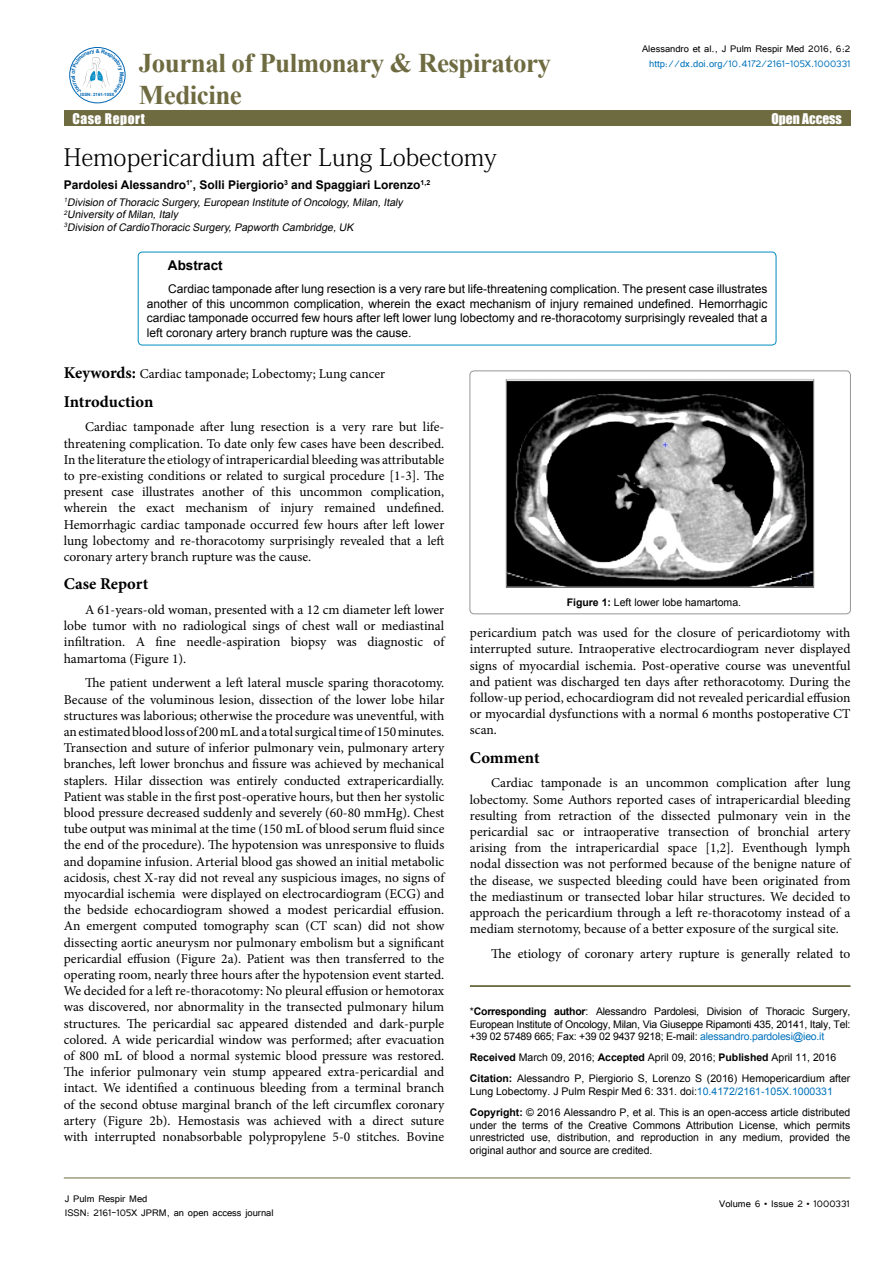
<style>
.page{position:relative;width:893px;height:1263px;background:#fff}
.page>*{position:absolute;margin:0;border:0;box-sizing:border-box;transform-origin:0 0}
.t1{font:700 27px/32.4px "Times New Roman";letter-spacing:-.02em;color:#6e6b41}
.t2{font:24px "Adobe Fangsong Std";color:#000}
.t3{font:700 16.5px "Minion Pro";color:#000}
.t4{font:13.5px/16.2px "Minion Pro";letter-spacing:-.005em;color:#000;text-align:justify}
.t5{font:13.5px "Impact";letter-spacing:.04em;color:#fff}
.t6{font:13.5px "Impact";color:#fff}
.t7{font:700 13.5px "Arial";color:#000}
.t8{font:12px/14.4px "Arial";color:#000;text-align:justify}
.t9{font:12px/14.4px "Tunga";color:#000}
.t10{font:700 12px "Arial";color:#000}
.t11{font:12px "Tunga";color:#0072bc}
.t12{font:10.5px/12.6px "Arial";color:#000;text-align:justify}
.t13{font:italic 10.5px/12.6px "Arial";color:#000}
.t14{font:700 4.35px "Arial";color:#0066b3}
.s1{font-weight:700;font-size:16.5px}
.s2{font-weight:700}
.s3{color:#0072bc}
</style>
<div class="page">
<hr style="left:64px;top:1178px;width:786px;height:1px;background:#6e6b41">
<div style="left:69px;top:47px;width:56px;height:56px;border:1px solid #0066b3;border-radius:50%"></div>
<div style="left:64px;top:111px;width:786px;height:15px;background:#6e6b41"></div>
<hr style="left:470px;top:986px;width:380px;height:1px;background:#6e6b41">
<div style="left:138px;top:252px;width:638px;height:93px;border:1px solid #008bbf;border-radius:4px"></div>
<img style="left:505px;top:379px;width:310px;height:209px">
<svg style="left:782px;top:575px;width:24px;height:12px"></svg>
<div style="left:470px;top:371px;width:380px;height:243px;border:1px solid #939598;border-radius:4px"></div>
<svg style="left:71px;top:49px;width:53px;height:45px"></svg>
<p class="t14" style="left:80px;top:92px;width:36px">ISSN: 2161-105X</p>
<h1 class="t1" style="left:139px;top:46px;width:414px">Journal of Pulmonary &amp; Respiratory<br>Medicine</h1>
<p class="t9" style="left:642px;top:41px;width:210px">Alessandro et al., J Pulm Respir Med 2016, 6:2</p>
<p class="t11" style="left:649px;top:55px;width:203px">http://dx.doi.org/10.4172/2161-105X.1000331</p>
<p class="t5" style="left:72px;top:108px;width:74px">Case Report</p>
<p class="t6" style="left:771px;top:108px;width:72px">Open Access</p>
<h2 class="t2" style="left:64px;top:142px;width:434px">Hemopericardium after Lung Lobectomy</h2>
<p class="t10" style="left:64px;top:176px;width:368px">Pardolesi Alessandro<sup>1*</sup>, Solli Piergiorio<sup>3</sup> and Spaggiari Lorenzo<sup>1,2</sup></p>
<p class="t13" style="left:64px;top:196px;width:343px"><sup>1</sup>Division ofThoracic Surgery,European Institute ofOncology,Milan,Italy<br><sup>2</sup>University ofMilan,Italy<br><sup>3</sup>Division ofCardioThoracic Surgery,Papworth Cambridge,UK</p>
<p class="t7" style="left:168px;top:257px;width:56px">Abstract</p>
<p class="t8" style="left:147px;top:282px;width:622px;text-indent:21px">Cardiac tamponade after lung resection is a very rare but life-threatening complication. The present case illustrates another of this uncommon complication, wherein the exact mechanism of injury remained undefined. Hemorrhagic cardiac tamponade occurred few hours after left lower lung lobectomy and re-thoracotomy surprisingly revealed that a left coronary artery branch rupture was the cause.</p>
<p class="t4" style="left:64px;top:366px;width:323px"><span class="s1">Keywords:</span> Cardiac tamponade; Lobectomy; Lung cancer</p>
<p class="t3" style="left:64px;top:390px;width:91px">Introduction</p>
<p class="t4" style="left:64px;top:419px;width:382px;text-indent:21px">Cardiac tamponade after lung resection is a very rare but life&shy;threatening complication. To date only few cases have been described.<br>In the literature the etiology of intrapericardial bleeding was attributable to pre-existing conditions or related to surgical procedure [1-3]. The present case illustrates another of this uncommon complication, wherein the exact mechanism of injury remained undefined.<br>Hemorrhagic cardiac tamponade occurred few hours after left lower lung lobectomy and re-thoracotomy surprisingly revealed that a left coronary artery branch rupture was the cause.</p>
<p class="t3" style="left:64px;top:572px;width:86px">Case Report</p>
<p class="t4" style="left:64px;top:602px;width:382px;text-indent:21px">A 61-years-old woman, presented with a 12 cm diameter left lower lobe tumor with no radiological sings of chest wall or mediastinal infiltration. A fine needle-aspiration biopsy was diagnostic of hamartoma (Figure 1).</p>
<p class="t4" style="left:64px;top:675px;width:382px;text-indent:21px">The patient underwent a left lateral muscle sparing thoracotomy.<br>Because of the voluminous lesion, dissection of the lower lobe hilar structures was laborious; otherwise the procedure was uneventful, with an estimated blood loss of 200 mL and a total surgical time of 150 minutes.<br>Transection and suture of inferior pulmonary vein, pulmonary artery branches, left lower bronchus and fissure was achieved by mechanical staplers. Hilar dissection was entirely conducted extrapericardially.<br>Patient was stable in the first post-operative hours, but then her systolic blood pressure decreased suddenly and severely (60-80 mmHg). Chest tube output was minimal at the time (150 mL of blood serum fluid since the end of the procedure). The hypotension was unresponsive to fluids and dopamine infusion. Arterial blood gas showed an initial metabolic acidosis, chest X-ray did not reveal any suspicious images, no signs of myocardial ischemia were displayed on electrocardiogram (ECG) and the bedside echocardiogram showed a modest pericardial effusion.<br>An emergent computed tomography scan (CT scan) did not show dissecting aortic aneurysm nor pulmonary embolism but a significant pericardial effusion (Figure 2a). Patient was then transferred to the operating room, nearly three hours after the hypotension event started.<br>We decided for a left re-thoracotomy: No pleural effusion or hemotorax was discovered, nor abnormality in the transected pulmonary hilum structures. The pericardial sac appeared distended and dark-purple colored. A wide pericardial window was performed; after evacuation of 800 mL of blood a normal systemic blood pressure was restored.<br>The inferior pulmonary vein stump appeared extra-pericardial and intact. We identified a continuous bleeding from a terminal branch of the second obtuse marginal branch of the left circumflex coronary artery (Figure 2b). Hemostasis was achieved with a direct suture with interrupted nonabsorbable polypropylene 5-0 stitches. Bovine</p>
<p class="t9" style="left:65px;top:1190px;width:210px">J Pulm Respir Med<br>ISSN: 2161-105X JPRM, an open access journal</p>
<p class="t12" style="left:567px;top:596px;width:176px"><span class="s2">Figure 1:</span> Left lower lobe hamartoma.</p>
<p class="t4" style="left:470px;top:625px;width:382px">pericardium patch was used for the closure of pericardiotomy with interrupted suture. Intraoperative electrocardiogram never displayed signs of myocardial ischemia. Post-operative course was uneventful and patient was discharged ten days after rethoracotomy. During the follow-up period, echocardiogram did not revealed pericardial effusion or myocardial dysfunctions with a normal 6 months postoperative CT scan.</p>
<p class="t3" style="left:470px;top:746px;width:71px">Comment</p>
<p class="t4" style="left:470px;top:775px;width:382px;text-indent:21px">Cardiac tamponade is an uncommon complication after lung lobectomy. Some Authors reported cases of intrapericardial bleeding resulting from retraction of the dissected pulmonary vein in the pericardial sac or intraoperative transection of bronchial artery arising from the intrapericardial space [1,2]. Eventhough lymph nodal dissection was not performed because of the benigne nature of the disease, we suspected bleeding could have been originated from the mediastinum or transected lobar hilar structures. We decided to approach the pericardium through a left re-thoracotomy instead of a mediam sternotomy, because of a better exposure of the surgical site.</p>
<p class="t4" style="left:491px;top:945px;width:361px">The etiology of coronary artery rupture is generally related to</p>
<p class="t12" style="left:470px;top:1005px;width:382px">*<span class="s2">Corresponding author</span>: Alessandro Pardolesi, Division of Thoracic Surgery, European Institute of Oncology, Milan, Via Giuseppe Ripamonti 435, 20141, Italy, Tel: +39 02 57489 665; Fax: +39 02 9437 9218; E-mail: <span class="s3">alessandro.pardolesi@ieo.it</span></p>
<p class="t12" style="left:470px;top:1047px;width:382px;line-height:21.1px"><span class="s2">Received</span> March 09, 2016; <span class="s2">Accepted</span> April 09, 2016; <span class="s2">Published</span> April 11, 2016<br><span class="s2">Citation:</span> Alessandro P, Piergiorio S, Lorenzo S (2016) Hemopericardium after</p>
<p class="t12" style="left:470px;top:1081px;width:382px;line-height:21.1px">Lung Lobectomy. J Pulm Respir Med 6: 331. doi:<span class="s3">10.4172/2161-105X.1000331<br></span><span class="s2">Copyright:</span> © 2016 Alessandro P, et al. This is an open-access article distributed</p>
<p class="t12" style="left:470px;top:1119px;width:382px">under the terms of the Creative Commons Attribution License, which permits unrestricted use, distribution, and reproduction in any medium, provided the original author and source are credited.</p>
<p class="t9" style="left:719px;top:1196px;width:132px">Volume 6 • Issue 2 • 1000331</p>
</div>
